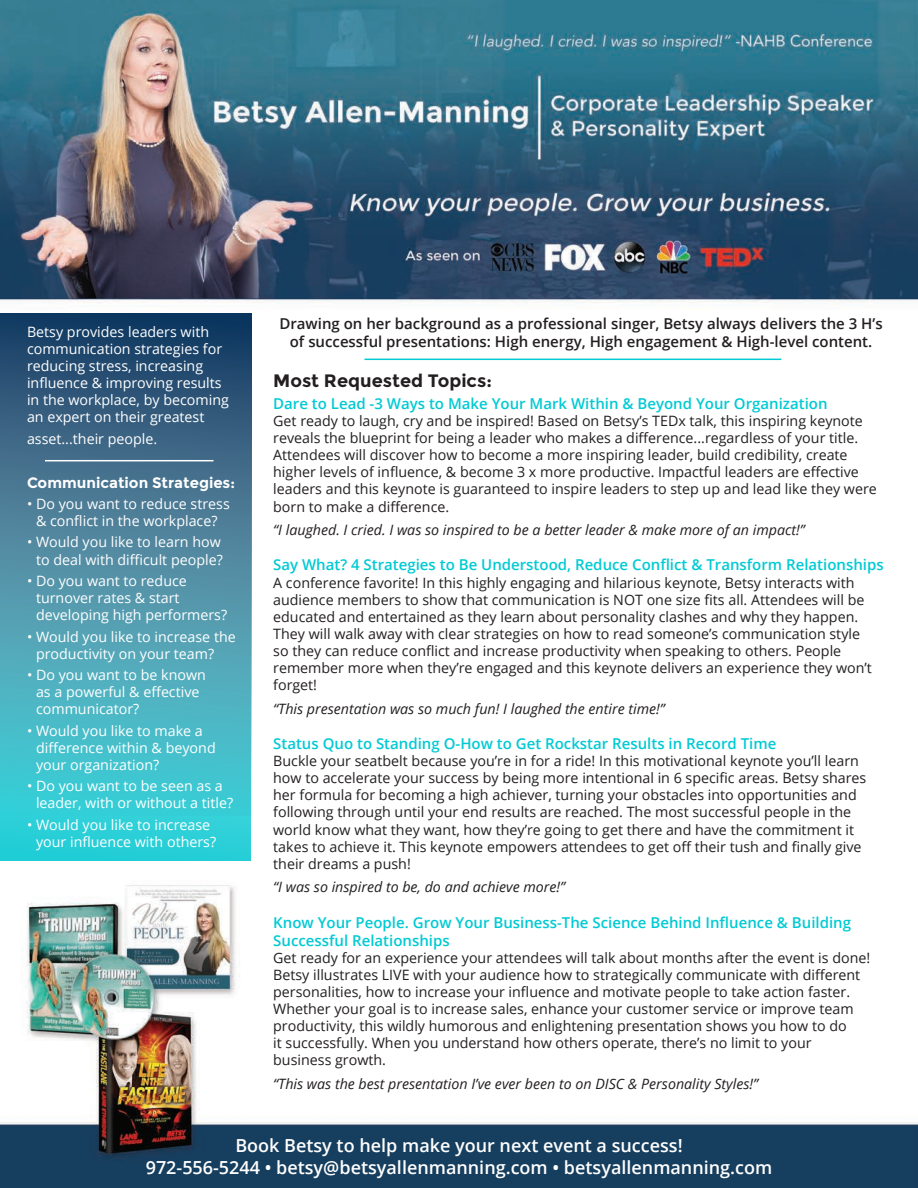
<style>
.page{position:relative;width:918px;height:1188px;background:#fff}
.page>*{position:absolute;margin:0;border:0;box-sizing:border-box;transform-origin:0 0}
.t1{font:600 18px "Open Sans";color:#fff}
.t2{font:700 18px "Montserrat";color:#231f20}
.t3{font:600 15px/18px "Open Sans";color:#00cad4}
.t4{font:600 15px "Open Sans";color:#231f20}
.t5{font:700 15px "Montserrat";color:#fff}
.t6{font:14.25px/17.1px "Open Sans";color:#231f20}
.t7{font:14.25px/17.1px "Open Sans";color:#fff}
.t8{font:italic 14.25px "Open Sans";color:#231f20}
</style>
<div class="page">
<img style="left:0;top:0;width:918px;height:1188px">
<div style="left:0;top:354px;width:251px;height:507px;background:#2acfd8"></div>
<svg style="left:0;top:313px;width:252px;height:503px;background:#4289a1"></svg>
<hr style="left:45px;top:460px;width:168px;height:1px;background:#fff">
<hr style="left:364px;top:359px;width:417px;height:1px;background:#00cad4">
<p class="t7" style="left:27px;top:323px;width:203px">Betsy provides leaders with communication strategies for reducing stress, increasing influence &amp; improving results in the workplace, by becoming an expert on their greatest</p>
<p class="t7" style="left:27px;top:430px;width:132px">asset...their people.</p>
<p class="t5" style="left:27px;top:473px;width:210px">Communication Strategies:</p>
<p class="t7" style="left:27px;top:495px;width:204px;text-align:center">• Do you want to reduce stress &amp; conflict in the workplace?</p>
<p class="t7" style="left:27px;top:533px;width:197px;text-align:right">• Would you like to learn how to deal with difficult people?</p>
<p class="t7" style="left:36px;top:572px;width:193px;text-indent:-9px">• Do you want to reduce turnover rates &amp; start developing high performers?</p>
<p class="t7" style="left:36px;top:628px;width:201px;text-indent:-9px">• Would you like to increase the productivity on your team?</p>
<p class="t7" style="left:36px;top:666px;width:171px;text-indent:-9px">• Do you want to be known as a powerful &amp; effective communicator?</p>
<p class="t7" style="left:36px;top:722px;width:181px;text-indent:-9px">• Would you like to make a difference within &amp; beyond your organization?</p>
<p class="t7" style="left:36px;top:777px;width:199px;text-indent:-9px">• Do you want to be seen as a leader, with or without a title?</p>
<p class="t7" style="left:36px;top:816px;width:182px;text-indent:-9px">• Would you like to increase your influence with others?</p>
<p class="t4" style="left:279px;top:313px;width:605px">Drawing on her background as a professional singer, Betsy always delivers the 3 H’s</p>
<p class="t4" style="left:290px;top:331px;width:584px">of successful presentations: High energy, High engagement &amp; High-level content.</p>
<p class="t2" style="left:273px;top:370px;width:220px">Most Requested Topics:</p>
<p class="t3" style="left:273px;top:394px;width:556px">Dare to Lead -3 Ways to Make Your Mark Within &amp; Beyond Your Organization</p>
<p class="t6" style="left:273px;top:412px;width:605px">Get ready to laugh, cry and be inspired! Based on Betsy’s TEDx talk, this inspiring keynote reveals the blueprint for being a leader who makes a difference...regardless of your title.<br>Attendees will discover how to become a more inspiring leader, build credibility, create higher levels of influence, &amp; become 3 x more productive. Impactful leaders are effective leaders and this keynote is guaranteed to inspire leaders to step up and lead like they were born to make a difference.</p>
<p class="t8" style="left:273px;top:520px;width:533px">“I laughed. I cried. I was so inspired to be a better leader &amp; make more of an impact!”</p>
<p class="t3" style="left:273px;top:556px;width:612px">Say What? 4 Strategies to Be Understood, Reduce Conflict &amp; Transform Relationships</p>
<p class="t6" style="left:273px;top:573px;width:600px">A conference favorite! In this highly engaging and hilarious keynote, Betsy interacts with audience members to show that communication is NOT one size fits all. Attendees will be educated and entertained as they learn about personality clashes and why they happen.<br>They will walk away with clear strategies on how to read someone’s communication style so they can reduce conflict and increase productivity when speaking to others. People remember more when they’re engaged and this keynote delivers an experience they won’t forget!</p>
<p class="t8" style="left:273px;top:699px;width:393px">“This presentation was so much fun! I laughed the entire time!”</p>
<p class="t3" style="left:273px;top:734px;width:505px">Status Quo to Standing O-How to Get Rockstar Results in Record Time</p>
<p class="t6" style="left:273px;top:752px;width:595px">Buckle your seatbelt because you’re in for a ride! In this motivational keynote you’ll learn how to accelerate your success by being more intentional in 6 specific areas. Betsy shares her formula for becoming a high achiever, turning your obstacles into opportunities and following through until your end results are reached. The most successful people in the world know what they want, how they’re going to get there and have the commitment it takes to achieve it. This keynote empowers attendees to get off their tush and finally give their dreams a push!</p>
<p class="t8" style="left:273px;top:878px;width:294px">“I was so inspired to be, do and achieve more!”</p>
<p class="t3" style="left:273px;top:913px;width:579px">Know Your People. Grow Your Business-The Science Behind Influence &amp; Building<br>Successful Relationships</p>
<p class="t6" style="left:273px;top:949px;width:599px">Get ready for an experience your attendees will talk about months after the event is done!<br>Betsy illustrates LIVE with your audience how to strategically communicate with different personalities, how to increase your influence and motivate people to take action faster.<br>Whether your goal is to increase sales, enhance your customer service or improve team productivity, this wildly humorous and enlightening presentation shows you how to do<br>it successfully. When you understand how others operate, there’s no limit to your business growth.</p>
<p class="t8" style="left:273px;top:1074px;width:487px">“This was the best presentation I’ve ever been to on DISC &amp; Personality Styles!”</p>
<p class="t1" style="left:235px;top:1133px;width:449px">Book Betsy to help make your next event a success!</p>
<p class="t1" style="left:146px;top:1155px;width:628px">972-556-5244 • betsy@betsyallenmanning.com • betsyallenmanning.com</p>
</div>
